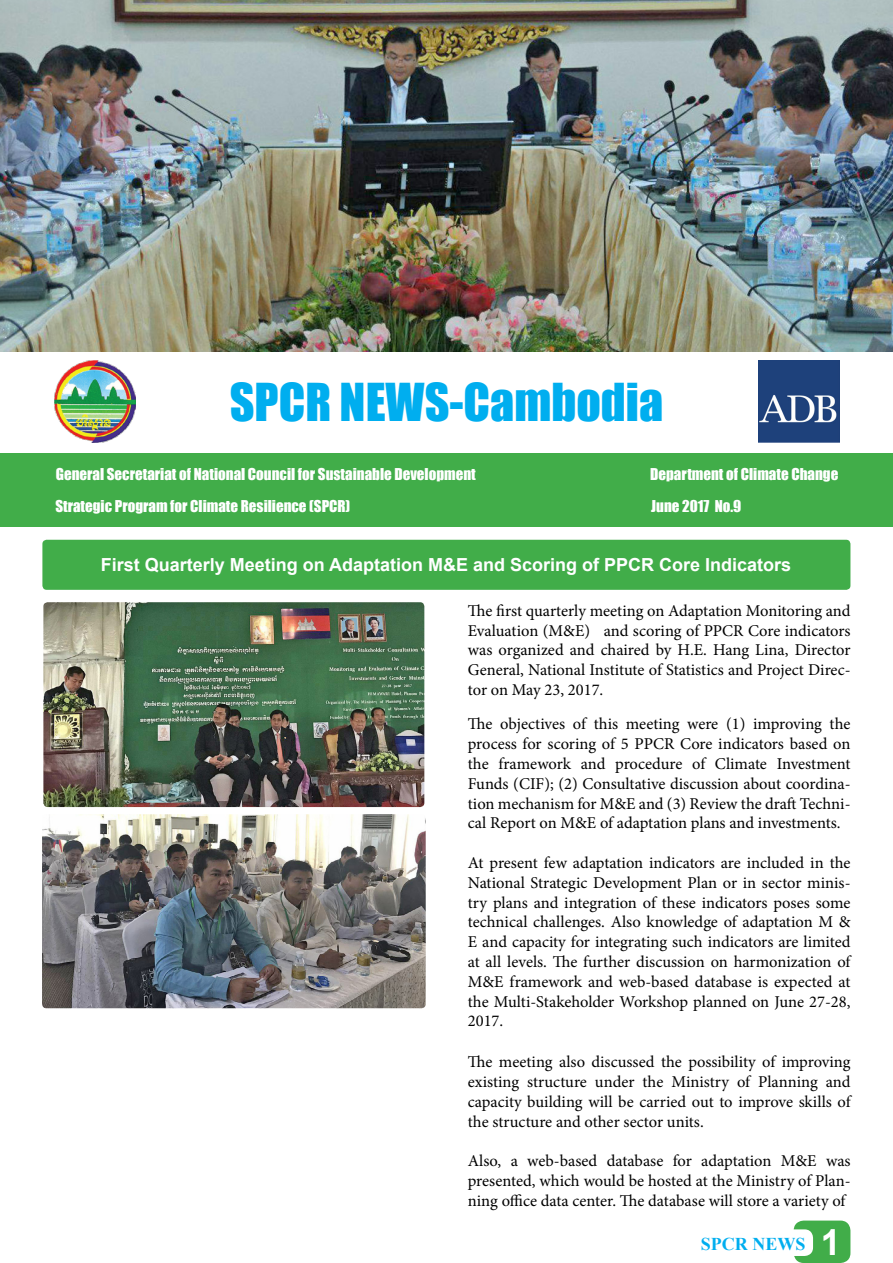
<style>
.page{position:relative;width:893px;height:1263px;background:#fff}
.page>*{position:absolute;margin:0;border:0;box-sizing:border-box;transform-origin:0 0}
.t1{font:48px "Impact";color:#00aeef}
.t2{font:700 18px "Arial";color:#fff}
.t3{font:700 18px "Times New Roman";color:#00aeef}
.t4{font:16.5px/19.8px "Minion Pro";letter-spacing:-.005em;color:#000;text-align:justify}
.t5{font:15px "Impact";color:#fff}
.s1{font-family:"Arial";font-size:36px;color:#fff}
</style>
<div class="page">
<div style="left:794px;top:1220px;width:56px;height:43px;background:#41ad49;border-radius:10px"></div>
<div style="left:769px;top:1229px;width:44px;height:27px;background:#fff;border-radius:9px"></div>
<img style="left:54px;top:360px;width:81px;height:82px">
<img style="left:758px;top:360px;width:81px;height:82px">
<div style="left:0;top:453px;width:893px;height:73px;background:#41ad49"></div>
<img style="left:0;top:0;width:893px;height:352px">
<div style="left:42px;top:540px;width:808px;height:50px;background:#41ad49;border-radius:4px"></div>
<img style="left:43px;top:602px;width:381px;height:205px">
<img style="left:42px;top:814px;width:384px;height:194px">
<h1 class="t1" style="left:230px;top:365px;width:435px">SPCR NEWS-Cambodia</h1>
<p class="t5" style="left:56px;top:462px;width:422px">General Secretariat of National Council for Sustainable Development</p>
<p class="t5" style="left:650px;top:462px;width:190px">Department of Climate Change</p>
<p class="t5" style="left:55px;top:494px;width:296px">Strategic Program for Climate Resilience (SPCR)</p>
<p class="t5" style="left:651px;top:494px;width:92px">June 2017 No.9</p>
<p class="t2" style="left:101px;top:552px;width:692px">First Quarterly Meeting on Adaptation M&amp;E and Scoring of PPCR Core Indicators</p>
<p class="t4" style="left:468px;top:601px;width:384px">The first quarterly meeting on Adaptation Monitoring and Evaluation (M&amp;E) and scoring of PPCR Core indicators was organized and chaired by H.E. Hang Lina, Director General, National Institute of Statistics and Project Direc&shy;tor on May 23, 2017.</p>
<p class="t4" style="left:468px;top:714px;width:384px">The objectives of this meeting were (1) improving the process for scoring of 5 PPCR Core indicators based on the framework and procedure of Climate Investment Funds (CIF); (2) Consultative discussion about coordina&shy;tion mechanism for M&amp;E and (3) Review the draft Techni&shy;cal Report on M&amp;E of adaptation plans and investments.</p>
<p class="t4" style="left:468px;top:853px;width:384px">At present few adaptation indicators are included in the National Strategic Development Plan or in sector minis&shy;try plans and integration of these indicators poses some technical challenges. Also knowledge of adaptation M &amp; E and capacity for integrating such indicators are limited at all levels. The further discussion on harmonization of M&amp;E framework and web-based database is expected at the Multi-Stakeholder Workshop planned on June 27-28, 2017.</p>
<p class="t4" style="left:468px;top:1052px;width:384px">The meeting also discussed the possibility of improving existing structure under the Ministry of Planning and capacity building will be carried out to improve skills of the structure and other sector units.</p>
<p class="t4" style="left:468px;top:1151px;width:384px">Also, a web-based database for adaptation M&amp;E was presented, which would be hosted at the Ministry of Plan&shy;ning office data center. The database will store a variety of</p>
<p class="t3" style="left:701px;top:1231px;width:141px">SPCR NEWS <span class="s1">1</span></p>
</div>
